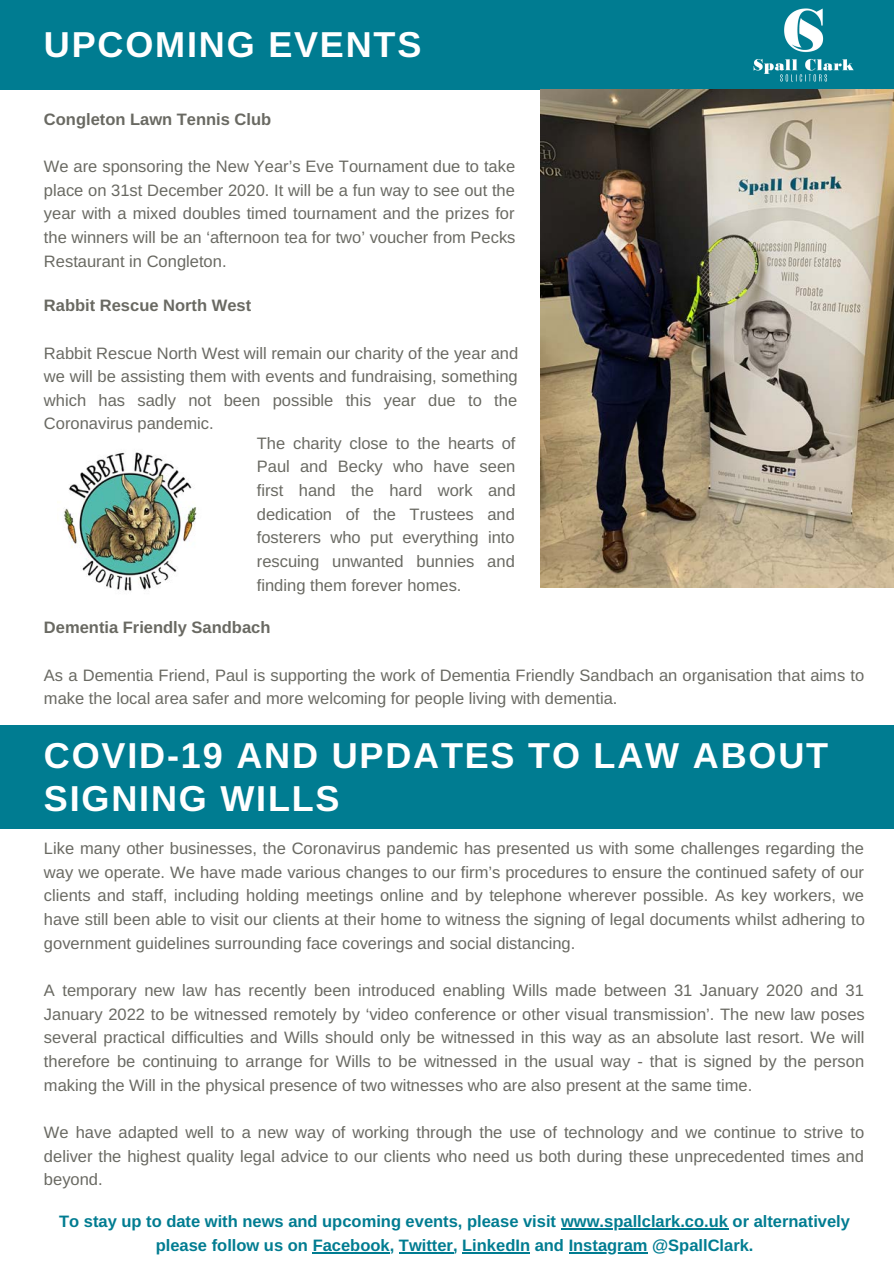
<style>
.page{position:relative;width:894px;height:1264px;background:#fff}
.page>*{position:absolute;margin:0;border:0;box-sizing:border-box;transform-origin:0 0}
.t1{font:700 36px/42.8px "Arimo";letter-spacing:.05em;color:#fff}
.t2{font:16.5px/23.7px "Arimo";color:#696962;text-align:justify}
.t3{font:700 16.5px/23.7px "Arimo";color:#007c91;text-align:center}
.t4{font:700 16.5px "Arimo";color:#696962}
</style>
<div class="page">
<div style="left:0;top:0;width:893px;height:90px;background:#007c91"></div>
<img style="left:540px;top:89px;width:353px;height:498px">
<img style="left:63px;top:452px;width:134px;height:139px">
<div style="left:0;top:725px;width:893px;height:103px;background:#007c91"></div>
<hr style="left:561px;top:1228px;width:167px;height:1px;background:#007c91">
<hr style="left:312px;top:1252px;width:77px;height:1px;background:#007c91">
<hr style="left:399px;top:1252px;width:54px;height:1px;background:#007c91">
<hr style="left:462px;top:1252px;width:68px;height:1px;background:#007c91">
<hr style="left:568px;top:1252px;width:79px;height:1px;background:#007c91">
<img style="left:753px;top:8px;width:100px;height:73px">
<h1 class="t1" style="left:44px;top:23px;width:379px">UPCOMING EVENTS</h1>
<p class="t4" style="left:44px;top:110px;width:229px">Congleton Lawn Tennis Club</p>
<p class="t2" style="left:44px;top:154px;width:473px">We are sponsoring the New Year’s Eve Tournament due to take place on 31st December 2020. It will be a fun way to see out the year with a mixed doubles timed tournament and the prizes for the winners will be an ‘afternoon tea for two’ voucher from Pecks Restaurant in Congleton.</p>
<p class="t4" style="left:44px;top:296px;width:209px">Rabbit Rescue North West</p>
<p class="t2" style="left:44px;top:341px;width:475px">Rabbit Rescue North West will remain our charity of the year and we will be assisting them with events and fundraising, something which has sadly not been possible this year due to the Coronavirus pandemic.</p>
<p class="t2" style="left:257px;top:431px;width:260px">The charity close to the hearts of Paul and Becky who have seen first hand the hard work and dedication of the Trustees and fosterers who put everything into rescuing unwanted bunnies and finding them forever homes.</p>
<p class="t4" style="left:44px;top:618px;width:228px">Dementia Friendly Sandbach</p>
<p class="t2" style="left:44px;top:663px;width:821px">As a Dementia Friend, Paul is supporting the work of Dementia Friendly Sandbach an organisation that aims to make the local area safer and more welcoming for people living with dementia.</p>
<h1 class="t1" style="left:44px;top:734px;width:785px">COVID-19 AND UPDATES TO LAW ABOUT<br>SIGNING WILLS</h1>
<p class="t2" style="left:44px;top:836px;width:822px">Like many other businesses, the Coronavirus pandemic has presented us with some challenges regarding the way we operate. We have made various changes to our firm’s procedures to ensure the continued safety of our clients and staff, including holding meetings online and by telephone wherever possible. As key workers, we have still been able to visit our clients at their home to witness the signing of legal documents whilst adhering to government guidelines surrounding face coverings and social distancing.</p>
<p class="t2" style="left:44px;top:978px;width:822px">A temporary new law has recently been introduced enabling Wills made between 31 January 2020 and 31<br>January 2022 to be witnessed remotely by ‘video conference or other visual transmission’. The new law poses several practical difficulties and Wills should only be witnessed in this way as an absolute last resort. We will therefore be continuing to arrange for Wills to be witnessed in the usual way - that is signed by the person making the Will in the physical presence of two witnesses who are also present at the same time.</p>
<p class="t2" style="left:44px;top:1120px;width:821px">We have adapted well to a new way of working through the use of technology and we continue to strive to deliver the highest quality legal advice to our clients who need us both during these unprecedented times and beyond.</p>
<p class="t3" style="left:59px;top:1209px;width:792px">To stay up to date with news and upcoming events, please visit www.spallclark.co.uk or alternatively please follow us on Facebook, Twitter, LinkedIn and Instagram @SpallClark.</p>
</div>
